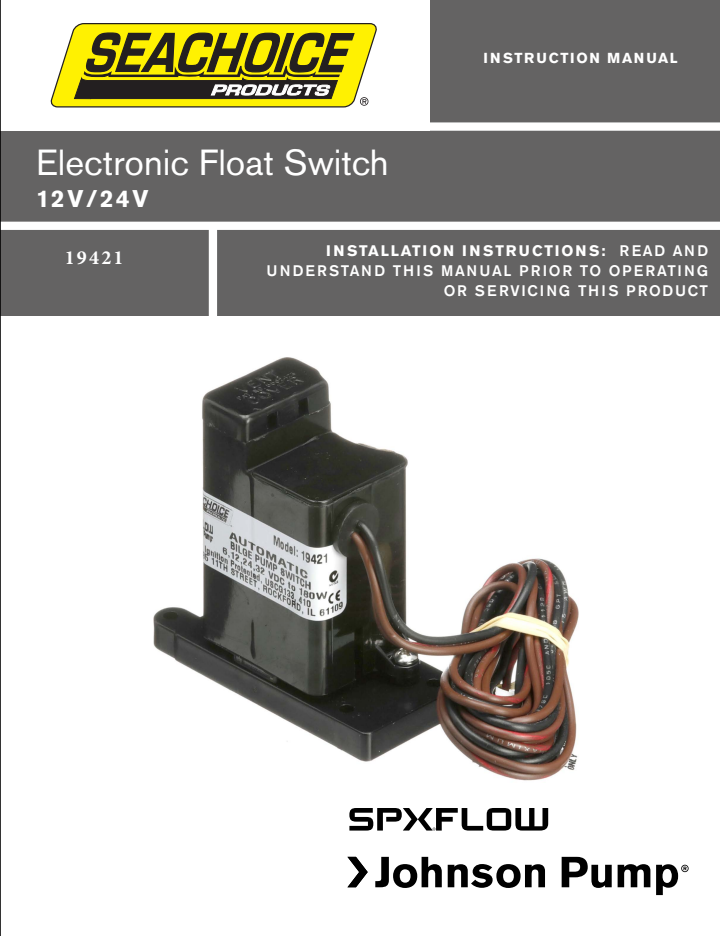
<style>
.page{position:relative;width:720px;height:936px;background:#fff}
.page>*{position:absolute;margin:0;border:0;box-sizing:border-box;transform-origin:0 0}
.t1{font:36px "Akzidenz Grotesk Pro";color:#fff}
.t2{font:700 24px "Akzidenz Grotesk Pro";letter-spacing:.11em;color:#fff}
.t3{font:700 20px "Minion Pro";letter-spacing:.11em;color:#fff}
.t4{font:500 15.2px/20px "Akzidenz Grotesk Pro";letter-spacing:.11em;color:#fff;text-align:right}
.t5{font:700 14.4px "Akzidenz Grotesk Pro";letter-spacing:.11em;color:#fff}
.s1{font-weight:700}
</style>
<div class="page">
<div style="left:431px;top:0;width:289px;height:130px;background:#646363"></div>
<div style="left:0;top:122px;width:720px;height:9px;background:#fff"></div>
<svg style="left:347px;top:857px;width:21px;height:30px"></svg>
<svg style="left:375px;top:857px;width:67px;height:31px"></svg>
<svg style="left:448px;top:864px;width:97px;height:24px"></svg>
<svg style="left:562px;top:857px;width:50px;height:31px"></svg>
<svg style="left:618px;top:864px;width:32px;height:23px"></svg>
<svg style="left:656px;top:864px;width:32px;height:31px"></svg>
<div style="left:0;top:132px;width:720px;height:90px;background:#646363"></div>
<div style="left:0;top:225px;width:720px;height:91px;background:#646363"></div>
<div style="left:209px;top:226px;width:8px;height:106px;background:#fff"></div>
<div style="left:0;top:222px;width:720px;height:8px;background:#fff"></div>
<hr style="left:0;top:0;width:1px;height:936px;background:#000">
<svg style="left:349px;top:808px;width:199px;height:23px"></svg>
<img style="left:154px;top:357px;width:425px;height:424px">
<svg style="left:51px;top:23px;width:326px;height:85px"></svg>
<svg style="left:74px;top:32px;width:294px;height:74px;background:#948b1d"></svg>
<h1 class="t1" style="left:36px;top:139px;width:354px">Electronic Float Switch</h1>
<h2 class="t2" style="left:36px;top:183px;width:114px">12V/24V</h2>
<p class="t5" style="left:484px;top:48px;width:195px">INSTRUCTION MANUAL</p>
<h3 class="t3" style="left:65px;top:244px;width:60px">19421</h3>
<p class="t4" style="left:267px;top:241px;width:443px"><span class="s1">INSTALLATION INSTRUCTIONS:</span> READ AND<br>UNDERSTAND THIS MANUAL PRIOR TO OPERATING<br>OR SERVICING THIS PRODUCT</p>
</div>
